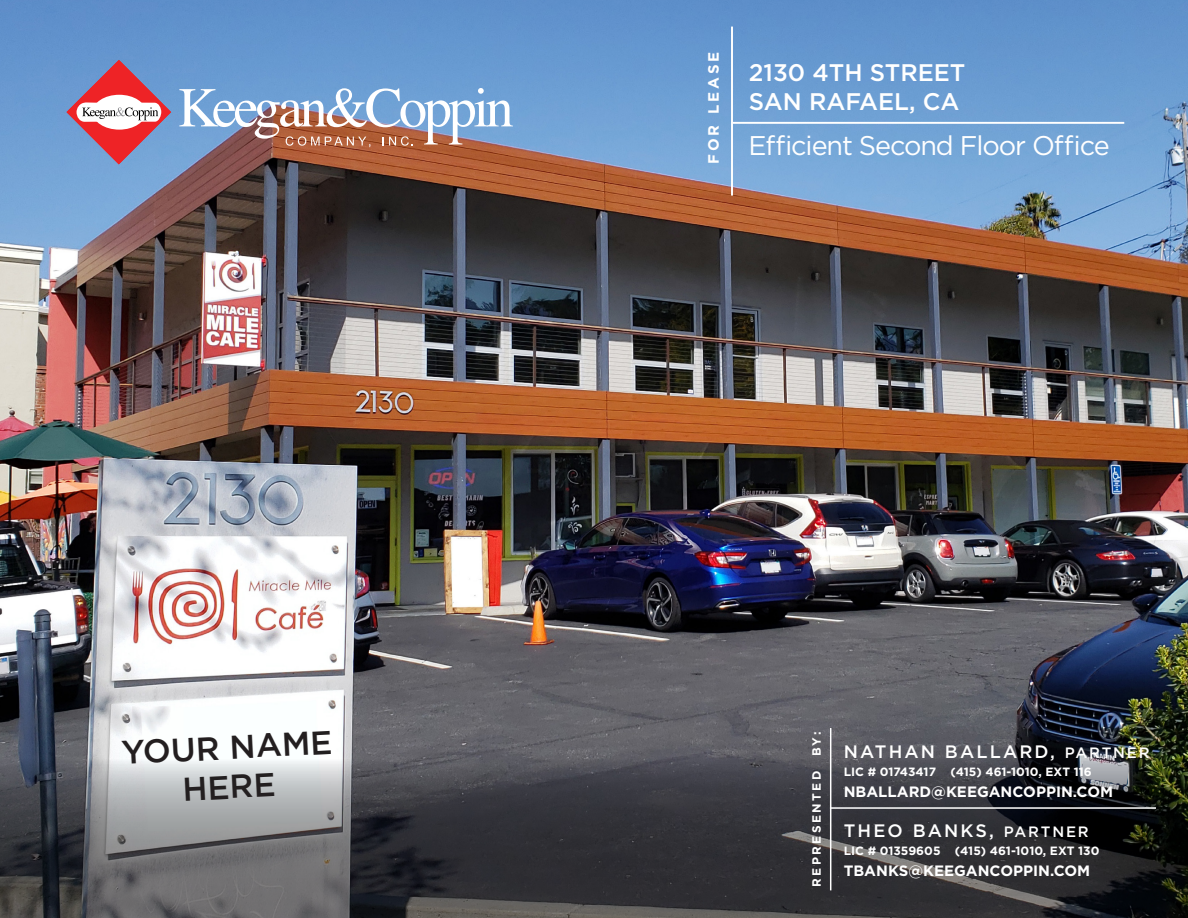
<style>
.page{position:relative;width:1188px;height:918px;background:#fff}
.page>*{position:absolute;margin:0;border:0;box-sizing:border-box;transform-origin:0 0}
.t1{font:500 33px/39.6px "Gotham";color:#231f20;text-align:center}
.t2{font:27px "Gotham";letter-spacing:-.04em;color:#fff}
.t3{font:500 24px "Gotham";color:#fff}
.t4{font:500 18px "Gotham";letter-spacing:.12em;color:#fff}
.t5{font:700 15px "Gotham";color:#fff}
.t6{font:700 15px "Gotham";letter-spacing:.2em;color:#fff}
.t7{font:700 12px "Gotham";color:#fff}
.t8{font:700 12px "Gotham";letter-spacing:.2em;color:#fff}
.s1{font-size:15px}
</style>
<div class="page">
<img style="left:0;top:0;width:1188px;height:759px">
<hr style="left:733px;top:122px;width:391px;height:2px;background:#fff">
<hr style="left:731px;top:27px;width:2px;height:169px;background:#fff">
<svg style="left:67px;top:60px;width:104px;height:104px;background:#ad839e"></svg>
<svg style="left:179px;top:88px;width:334px;height:59px"></svg>
<svg style="left:0;top:759px;width:1188px;height:159px;background:#47484b"></svg>
<hr style="left:830px;top:728px;width:1px;height:162px;background:#fff">
<hr style="left:830px;top:807px;width:326px;height:2px;background:#fff">
<p class="t1" style="left:120px;top:733px;width:213px;rotate:-3deg">YOUR NAME<br>HERE</p>
<p class="t6" style="left:704px;top:164px;width:114px;rotate:-90deg">FOR LEASE</p>
<p class="t3" style="left:749px;top:57px;width:218px">2130 4TH STREET</p>
<p class="t3" style="left:749px;top:86px;width:212px">SAN RAFAEL, CA</p>
<p class="t2" style="left:748px;top:129px;width:363px">Efficient Second Floor Office</p>
<p class="t8" style="left:809px;top:887px;width:157px;rotate:-90deg">REPRESENTED BY:</p>
<p class="t4" style="left:844px;top:740px;width:307px">NATHAN BALLARD, <span class="s1">PARTNER</span></p>
<p class="t7" style="left:844px;top:764px;width:250px">LIC # 01743417 (415) 461-1010, EXT 116</p>
<p class="t5" style="left:844px;top:782px;width:271px">NBALLARD@KEEGANCOPPIN.COM</p>
<p class="t4" style="left:844px;top:819px;width:246px">THEO BANKS, <span class="s1">PARTNER</span></p>
<p class="t7" style="left:844px;top:843px;width:257px">LIC # 01359605 (415) 461-1010, EXT 130</p>
<p class="t5" style="left:844px;top:861px;width:248px">TBANKS@KEEGANCOPPIN.COM</p>
</div>
